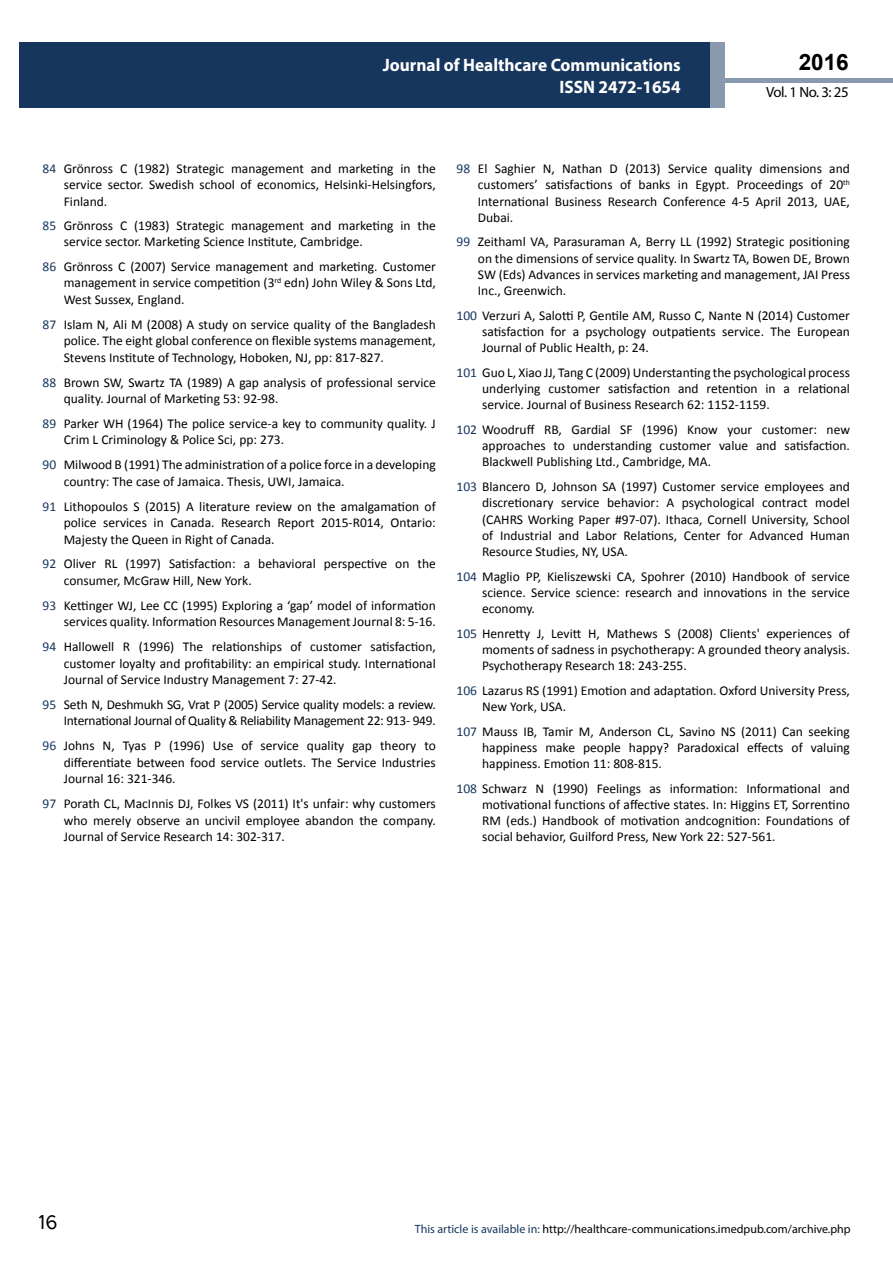
<style>
.page{position:relative;width:893px;height:1263px;background:#fff}
.page>*{position:absolute;margin:0;border:0;box-sizing:border-box;transform-origin:0 0}
.t1{font:25.5px "Tunga";color:#000}
.t2{font:700 22.5px "Arial";color:#000}
.t3{font:700 18px/21.6px "Myriad Pro";color:#fff;text-align:right;scale:.96 1}
.t4{font:14.85px "Myriad Pro";letter-spacing:-.03em;color:#000}
.t5{font:13.5px/16.2px "Calibri";color:#000;text-align:justify}
.t6{font:13.5px/16.5px "Calibri";letter-spacing:-.02em;color:#000;text-align:right}
.t7{font:12px "Myriad Pro";color:#000}
.s1{color:#16365d}
</style>
<div class="page">
<hr style="left:725px;top:78px;width:168px;height:4px;background:#8a9aae">
<div style="left:19px;top:42px;width:690px;height:66px;background:#16365d"></div>
<div style="left:709px;top:42px;width:16px;height:66px;background:#8a9aae"></div>
<h3 class="t3" style="left:517px;top:53px;width:198px">ARCHIVOS DE MEDICINA<br>ISSN 1698-9465</h3>
<h2 class="t2" style="left:799px;top:47px;width:52px">2016</h2>
<h3 class="t3" style="left:383px;top:54px;width:312px">Journal of Healthcare Communications<br>ISSN 2472-1654</h3>
<p class="t4" style="left:766px;top:83px;width:84px">Vol. 1 No. 3: 25</p>
<p class="t5" style="left:64px;top:161px;width:374px;text-indent:-21px"><span class="s1">84</span> Grönross C (1982) Strategic management and marketing in the service sector. Swedish school of economics, Helsinki-Helsingfors, Finland.</p>
<p class="t5" style="left:64px;top:218px;width:374px;text-indent:-21px"><span class="s1">85</span> Grönross C (1983) Strategic management and marketing in the service sector. Marketing Science Institute, Cambridge.</p>
<p class="t5" style="left:64px;top:259px;width:374px;text-indent:-21px"><span class="s1">86</span> Grönross C (2007) Service management and marketing. Customer management in service competition (3<sup>rd</sup> edn) John Wiley &amp; Sons Ltd, West Sussex, England.</p>
<p class="t5" style="left:64px;top:316px;width:374px;text-indent:-21px"><span class="s1">87</span> Islam N, Ali M (2008) A study on service quality of the Bangladesh police. The eight global conference on flexible systems management, Stevens Institute of Technology, Hoboken, NJ, pp: 817-827.</p>
<p class="t5" style="left:64px;top:374px;width:374px;text-indent:-21px"><span class="s1">88</span> Brown SW, Swartz TA (1989) A gap analysis of professional service quality. Journal of Marketing 53: 92-98.</p>
<p class="t5" style="left:64px;top:415px;width:374px;text-indent:-21px"><span class="s1">89</span> Parker WH (1964) The police service-a key to community quality. J<br>Crim L Criminology &amp; Police Sci, pp: 273.</p>
<p class="t5" style="left:64px;top:457px;width:374px;text-indent:-21px"><span class="s1">90</span> Milwood B (1991) The administration of a police force in a developing country: The case of Jamaica. Thesis, UWI, Jamaica.</p>
<p class="t5" style="left:64px;top:498px;width:374px;text-indent:-21px"><span class="s1">91</span> Lithopoulos S (2015) A literature review on the amalgamation of police services in Canada. Research Report 2015-R014, Ontario:<br>Majesty the Queen in Right of Canada.</p>
<p class="t5" style="left:64px;top:556px;width:374px;text-indent:-21px"><span class="s1">92</span> Oliver RL (1997) Satisfaction: a behavioral perspective on the consumer, McGraw Hill, New York.</p>
<p class="t5" style="left:43px;top:597px;width:395px;text-align:right"><span class="s1">93</span> Kettinger WJ, Lee CC (1995) Exploring a ‘gap’ model of information services quality. Information Resources Management Journal 8: 5-16.</p>
<p class="t5" style="left:64px;top:638px;width:374px;text-indent:-21px"><span class="s1">94</span> Hallowell R (1996) The relationships of customer satisfaction, customer loyalty and profitability: an empirical study. International Journal of Service Industry Management 7: 27-42.</p>
<p class="t6" style="left:43px;top:696px;width:395px"><span class="s1">95</span> Seth N, Deshmukh SG, Vrat P (2005) Service quality models: a review.<br>International Journal of Quality &amp; Reliability Management 22: 913- 949.</p>
<p class="t5" style="left:64px;top:738px;width:374px;text-indent:-21px"><span class="s1">96</span> Johns N, Tyas P (1996) Use of service quality gap theory to differentiate between food service outlets. The Service Industries Journal 16: 321-346.</p>
<p class="t5" style="left:64px;top:795px;width:374px;text-indent:-21px"><span class="s1">97</span> Porath CL, MacInnis DJ, Folkes VS (2011) It's unfair: why customers who merely observe an uncivil employee abandon the company.<br>Journal of Service Research 14: 302-317.</p>
<p class="t5" style="left:478px;top:161px;width:374px;text-indent:-21px"><span class="s1">98</span> El Saghier N, Nathan D (2013) Service quality dimensions and customers’ satisfactions of banks in Egypt. Proceedings of 20<sup>th </sup>International Business Research Conference 4-5 April 2013, UAE, Dubai.</p>
<p class="t5" style="left:478px;top:234px;width:374px;text-indent:-21px"><span class="s1">99</span> Zeithaml VA, Parasuraman A, Berry LL (1992) Strategic positioning on the dimensions of service quality. In Swartz TA, Bowen DE, Brown SW (Eds) Advances in services marketing and management, JAI Press Inc., Greenwich.</p>
<p class="t5" style="left:482px;top:307px;width:369px;text-indent:-26px"><span class="s1">100</span> Verzuri A, Salotti P, Gentile AM, Russo C, Nante N (2014) Customer satisfaction for a psychology outpatients service. The European Journal of Public Health, p: 24.</p>
<p class="t5" style="left:482px;top:364px;width:369px;text-indent:-26px"><span class="s1">101</span> Guo L, Xiao JJ, Tang C (2009) Understanting the psychological process underlying customer satisfaction and retention in a relational service. Journal of Business Research 62: 1152-1159.</p>
<p class="t5" style="left:482px;top:421px;width:369px;text-indent:-26px"><span class="s1">102</span> Woodruff RB, Gardial SF (1996) Know your customer: new approaches to understanding customer value and satisfaction.<br>Blackwell Publishing Ltd., Cambridge, MA.</p>
<p class="t5" style="left:482px;top:479px;width:369px;text-indent:-26px"><span class="s1">103</span> Blancero D, Johnson SA (1997) Customer service employees and discretionary service behavior: A psychological contract model (CAHRS Working Paper #97-07). Ithaca, Cornell University, School of Industrial and Labor Relations, Center for Advanced Human Resource Studies, NY, USA.</p>
<p class="t5" style="left:482px;top:568px;width:369px;text-indent:-26px"><span class="s1">104</span> Maglio PP, Kieliszewski CA, Spohrer (2010) Handbook of service science. Service science: research and innovations in the service economy.</p>
<p class="t5" style="left:482px;top:625px;width:369px;text-indent:-26px"><span class="s1">105</span> Henretty J, Levitt H, Mathews S (2008) Clients' experiences of moments of sadness in psychotherapy: A grounded theory analysis.<br>Psychotherapy Research 18: 243-255.</p>
<p class="t5" style="left:482px;top:682px;width:369px;text-indent:-26px"><span class="s1">106</span> Lazarus RS (1991) Emotion and adaptation. Oxford University Press,<br>New York, USA.</p>
<p class="t5" style="left:482px;top:723px;width:369px;text-indent:-26px"><span class="s1">107</span> Mauss IB, Tamir M, Anderson CL, Savino NS (2011) Can seeking happiness make people happy? Paradoxical effects of valuing happiness. Emotion 11: 808-815.</p>
<p class="t5" style="left:482px;top:780px;width:369px;text-indent:-26px"><span class="s1">108</span> Schwarz N (1990) Feelings as information: Informational and motivational functions of affective states. In: Higgins ET, Sorrentino RM (eds.) Handbook of motivation andcognition: Foundations of social behavior, Guilford Press, New York 22: 527-561.</p>
<h1 class="t1" style="left:38px;top:1205px;width:21px">16</h1>
<p class="t7" style="left:415px;top:1221px;width:437px"><span class="s1">This article is available in:</span> http://healthcare-communications.imedpub.com/archive.php</p>
</div>
